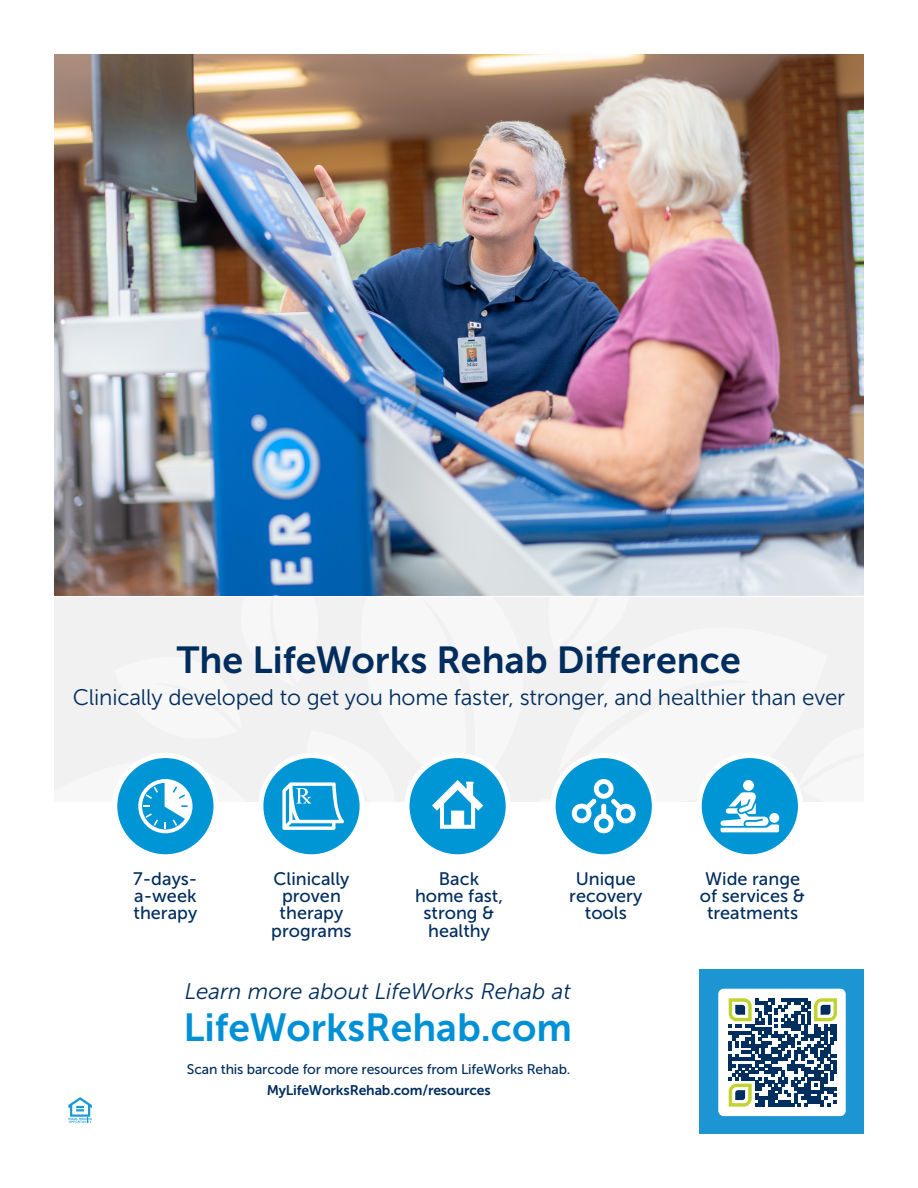
<style>
.page{position:relative;width:918px;height:1188px;background:#fff}
.page>*{position:absolute;margin:0;border:0;box-sizing:border-box;transform-origin:0 0}
.t1{font:39px "Museo Sans 700";color:#0090d6}
.t2{font:37.5px "Museo Sans 700";color:#002d5e}
.t3{font:22.5px "Museo Sans 300";letter-spacing:-.01em;color:#002d5e}
.t4{font:italic 22.5px "Museo Sans 300";color:#002d5e}
.t5{font:18px/17.2px "Museo Sans 500";color:#002d5e;text-align:center}
.t6{font:13.95px "Museo Sans 500";letter-spacing:-.01em;color:#002e5e}
.t7{font:13.95px "Museo Sans 700";letter-spacing:-.01em;color:#002e5e}
</style>
<div class="page">
<img style="left:54px;top:54px;width:810px;height:542px">
<svg style="left:115px;top:756px;width:101px;height:101px"></svg>
<svg style="left:261px;top:756px;width:101px;height:101px"></svg>
<svg style="left:407px;top:756px;width:101px;height:101px"></svg>
<svg style="left:553px;top:756px;width:101px;height:101px"></svg>
<svg style="left:699px;top:756px;width:102px;height:101px"></svg>
<svg style="left:55px;top:597px;width:808px;height:236px"></svg>
<svg style="left:68px;top:1097px;width:24px;height:26px"></svg>
<div style="left:700px;top:970px;width:164px;height:164px;background:#1d95d3"></div>
<div style="left:718px;top:989px;width:128px;height:127px;background:#fff;border-radius:5px"></div>
<svg style="left:729px;top:998px;width:108px;height:109px"></svg>
<p class="t2" style="left:177px;top:639px;width:566px">The LifeWorks Rehab Difference</p>
<p class="t3" style="left:73px;top:685px;width:774px">Clinically developed to get you home faster, stronger, and healthier than ever</p>
<p class="t5" style="left:133px;top:870px;width:66px;text-align:left">7-days&shy;a-week</p>
<p class="t5" style="left:134px;top:905px;width:65px">therapy</p>
<p class="t5" style="left:274px;top:870px;width:77px">Clinically</p>
<p class="t5" style="left:280px;top:887px;width:65px;text-align:left">proven therapy</p>
<p class="t5" style="left:271px;top:922px;width:82px">programs</p>
<p class="t5" style="left:415px;top:870px;width:90px">Back home fast, strong &amp; healthy</p>
<p class="t5" style="left:576px;top:870px;width:62px">Unique</p>
<p class="t5" style="left:569px;top:887px;width:75px">recovery tools</p>
<p class="t4" style="left:185px;top:980px;width:388px">Learn more about LifeWorks Rehab at</p>
<p class="t1" style="left:183px;top:1006px;width:390px">LifeWorksRehab.com</p>
<p class="t6" style="left:187px;top:1062px;width:385px">Scan this barcode for more resources from LifeWorks Rehab.</p>
<p class="t7" style="left:267px;top:1082px;width:226px">MyLifeWorksRehab.com/resources</p>
<p class="t5" style="left:700px;top:870px;width:107px">Wide range of services &amp; treatments</p>
</div>
